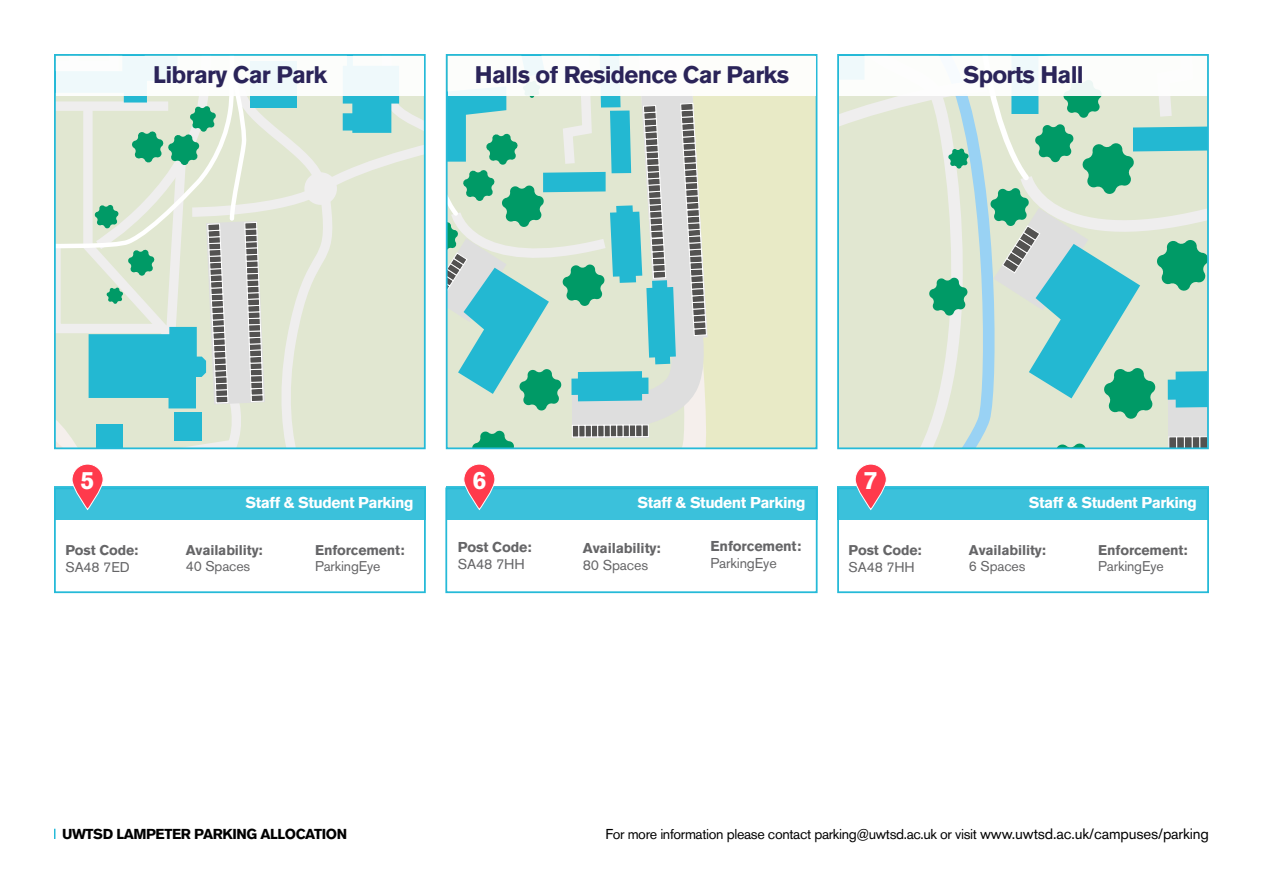
<style>
.page{position:relative;width:1263px;height:893px;background:#fff}
.page>*{position:absolute;margin:0;border:0;box-sizing:border-box;transform-origin:0 0}
.t1{font:700 24.9px "Akzidenz Grotesk BQ";color:#fff}
.t2{font:700 23.85px "Akzidenz Grotesk BQ";letter-spacing:-.03em;color:#2b2459}
.t3{font:700 15.6px "Akzidenz Grotesk BQ";letter-spacing:-.03em;color:#fff}
.t4{font:14.25px "Akzidenz Grotesk BQ";letter-spacing:-.025em;color:#000}
.t5{font:700 14.25px "Akzidenz Grotesk BQ";letter-spacing:-.01em;color:#656567}
.t6{font:700 14.25px "Akzidenz Grotesk BQ";letter-spacing:-.03em;color:#000}
.t7{font:14.25px "Akzidenz Grotesk BQ";letter-spacing:-.01em;color:#656567}
.t8{font:700 13.95px "Akzidenz Grotesk BQ";letter-spacing:-.01em;color:#656567}
.t9{font:13.95px "Akzidenz Grotesk BQ";letter-spacing:-.01em;color:#656567}
.s1{font-size:15px}
</style>
<div class="page">
<svg style="left:57px;top:96px;width:366px;height:350px;background:#cbe0d2"></svg>
<div style="left:245px;top:242px;width:12px;height:6px;background:#535251"></div>
<div style="left:245px;top:241px;width:13px;height:8px;border:1px solid #fff"></div>
<div style="left:245px;top:235px;width:12px;height:7px;background:#535251"></div>
<div style="left:245px;top:235px;width:13px;height:7px;border:1px solid #fff"></div>
<div style="left:245px;top:229px;width:12px;height:7px;background:#535251"></div>
<div style="left:245px;top:228px;width:12px;height:8px;border:1px solid #fff"></div>
<div style="left:245px;top:222px;width:12px;height:7px;background:#535251"></div>
<div style="left:244px;top:222px;width:13px;height:8px;border:1px solid #fff"></div>
<div style="left:246px;top:267px;width:12px;height:7px;background:#535251"></div>
<div style="left:246px;top:267px;width:13px;height:7px;border:1px solid #fff"></div>
<div style="left:246px;top:261px;width:12px;height:7px;background:#535251"></div>
<div style="left:246px;top:260px;width:13px;height:8px;border:1px solid #fff"></div>
<div style="left:246px;top:254px;width:12px;height:7px;background:#535251"></div>
<div style="left:246px;top:254px;width:12px;height:8px;border:1px solid #fff"></div>
<div style="left:246px;top:248px;width:12px;height:7px;background:#535251"></div>
<div style="left:245px;top:248px;width:13px;height:7px;border:1px solid #fff"></div>
<div style="left:247px;top:293px;width:12px;height:6px;background:#535251"></div>
<div style="left:247px;top:292px;width:13px;height:8px;border:1px solid #fff"></div>
<div style="left:247px;top:286px;width:12px;height:7px;background:#535251"></div>
<div style="left:247px;top:286px;width:13px;height:7px;border:1px solid #fff"></div>
<div style="left:247px;top:280px;width:12px;height:7px;background:#535251"></div>
<div style="left:247px;top:279px;width:12px;height:8px;border:1px solid #fff"></div>
<div style="left:247px;top:273px;width:12px;height:7px;background:#535251"></div>
<div style="left:246px;top:273px;width:13px;height:8px;border:1px solid #fff"></div>
<div style="left:248px;top:318px;width:12px;height:7px;background:#535251"></div>
<div style="left:248px;top:318px;width:13px;height:7px;border:1px solid #fff"></div>
<div style="left:248px;top:312px;width:12px;height:7px;background:#535251"></div>
<div style="left:248px;top:311px;width:12px;height:8px;border:1px solid #fff"></div>
<div style="left:248px;top:305px;width:12px;height:7px;background:#535251"></div>
<div style="left:247px;top:305px;width:13px;height:8px;border:1px solid #fff"></div>
<div style="left:248px;top:299px;width:12px;height:7px;background:#535251"></div>
<div style="left:247px;top:299px;width:13px;height:7px;border:1px solid #fff"></div>
<div style="left:249px;top:344px;width:12px;height:7px;background:#535251"></div>
<div style="left:249px;top:343px;width:13px;height:8px;border:1px solid #fff"></div>
<div style="left:249px;top:337px;width:12px;height:7px;background:#535251"></div>
<div style="left:249px;top:337px;width:12px;height:8px;border:1px solid #fff"></div>
<div style="left:249px;top:331px;width:12px;height:7px;background:#535251"></div>
<div style="left:248px;top:331px;width:13px;height:7px;border:1px solid #fff"></div>
<div style="left:249px;top:325px;width:12px;height:6px;background:#535251"></div>
<div style="left:248px;top:324px;width:13px;height:8px;border:1px solid #fff"></div>
<div style="left:250px;top:369px;width:12px;height:7px;background:#535251"></div>
<div style="left:250px;top:369px;width:13px;height:7px;border:1px solid #fff"></div>
<div style="left:250px;top:363px;width:12px;height:7px;background:#535251"></div>
<div style="left:250px;top:362px;width:12px;height:8px;border:1px solid #fff"></div>
<div style="left:250px;top:356px;width:12px;height:7px;background:#535251"></div>
<div style="left:249px;top:356px;width:13px;height:8px;border:1px solid #fff"></div>
<div style="left:250px;top:350px;width:12px;height:7px;background:#535251"></div>
<div style="left:249px;top:350px;width:13px;height:7px;border:1px solid #fff"></div>
<div style="left:251px;top:395px;width:12px;height:7px;background:#535251"></div>
<div style="left:251px;top:394px;width:13px;height:8px;border:1px solid #fff"></div>
<div style="left:251px;top:388px;width:12px;height:7px;background:#535251"></div>
<div style="left:251px;top:388px;width:12px;height:8px;border:1px solid #fff"></div>
<div style="left:251px;top:382px;width:12px;height:7px;background:#535251"></div>
<div style="left:250px;top:382px;width:13px;height:7px;border:1px solid #fff"></div>
<div style="left:250px;top:376px;width:12px;height:6px;background:#535251"></div>
<div style="left:250px;top:375px;width:13px;height:8px;border:1px solid #fff"></div>
<div style="left:216px;top:396px;width:12px;height:7px;background:#535251"></div>
<div style="left:216px;top:396px;width:12px;height:7px;border:1px solid #fff"></div>
<div style="left:216px;top:390px;width:12px;height:6px;background:#535251"></div>
<div style="left:215px;top:389px;width:13px;height:8px;border:1px solid #fff"></div>
<div style="left:215px;top:383px;width:12px;height:7px;background:#535251"></div>
<div style="left:215px;top:383px;width:13px;height:7px;border:1px solid #fff"></div>
<div style="left:215px;top:377px;width:12px;height:7px;background:#535251"></div>
<div style="left:215px;top:376px;width:13px;height:8px;border:1px solid #fff"></div>
<div style="left:54px;top:54px;width:372px;height:395px;border:2px solid #25bad8"></div>
<div style="left:54px;top:487px;width:372px;height:106px;border:2px solid #25bad8"></div>
<div style="left:55px;top:487px;width:371px;height:33px;background:#3bc1db"></div>
<svg style="left:72px;top:464px;width:31px;height:45px"></svg>
<div style="left:72px;top:464px;width:32px;height:46px;border:1px solid #fff;border-radius:16px"></div>
<div style="left:57px;top:56px;width:367px;height:40px;background:linear-gradient(to right,#f5fbfc,#f7fcfb)"></div>
<div style="left:734px;top:96px;width:80px;height:350px;background:#e8eac6"></div>
<svg style="left:449px;top:96px;width:285px;height:350px;background:#afd3c7"></svg>
<div style="left:446px;top:54px;width:371px;height:395px;border:2px solid #25bad8"></div>
<div style="left:445px;top:487px;width:372px;height:106px;border:2px solid #25bad8"></div>
<div style="left:446px;top:487px;width:371px;height:33px;background:#3bc1db"></div>
<svg style="left:464px;top:464px;width:31px;height:45px"></svg>
<div style="left:463px;top:464px;width:32px;height:46px;border:1px solid #fff;border-radius:16px"></div>
<div style="left:448px;top:56px;width:368px;height:40px;background:#fff"></div>
<svg style="left:840px;top:96px;width:366px;height:350px;background:#bcdbcc"></svg>
<div style="left:837px;top:54px;width:372px;height:395px;border:2px solid #25bad8"></div>
<div style="left:837px;top:487px;width:372px;height:106px;border:2px solid #25bad8"></div>
<div style="left:838px;top:487px;width:371px;height:33px;background:#3bc1db"></div>
<svg style="left:855px;top:464px;width:31px;height:45px"></svg>
<div style="left:855px;top:464px;width:32px;height:46px;border:1px solid #fff;border-radius:16px"></div>
<div style="left:840px;top:56px;width:367px;height:40px;background:#fff"></div>
<p class="t2" style="left:153px;top:61px;width:176px">Library Car Park</p>
<p class="t2" style="left:475px;top:61px;width:316px">Halls of Residence Car Parks</p>
<p class="t2" style="left:963px;top:61px;width:122px">Sports Hall</p>
<p class="t1" style="left:81px;top:466px;width:15px">5</p>
<p class="t8" style="left:65px;top:542px;width:74px">Post Code:</p>
<p class="t9" style="left:65px;top:558px;width:66px">SA48 7ED</p>
<p class="t3" style="left:246px;top:494px;width:170px">Staff &amp; Student Parking</p>
<p class="t8" style="left:186px;top:542px;width:78px">Availability:</p>
<p class="t9" style="left:186px;top:558px;width:66px">40 Spaces</p>
<p class="t8" style="left:315px;top:542px;width:91px">Enforcement:</p>
<p class="t9" style="left:315px;top:558px;width:67px">ParkingEye</p>
<p class="t1" style="left:472px;top:466px;width:15px">6</p>
<p class="t5" style="left:458px;top:538px;width:75px">Post Code:</p>
<p class="t7" style="left:458px;top:555px;width:69px">SA48 7HH</p>
<p class="t1" style="left:864px;top:466px;width:15px">7</p>
<p class="t3" style="left:637px;top:494px;width:170px">Staff &amp; Student Parking</p>
<p class="t3" style="left:1029px;top:494px;width:170px">Staff &amp; Student Parking</p>
<p class="t5" style="left:583px;top:539px;width:79px">Availability:</p>
<p class="t7" style="left:583px;top:556px;width:67px">80 Spaces</p>
<p class="t5" style="left:710px;top:538px;width:92px">Enforcement:</p>
<p class="t7" style="left:710px;top:555px;width:68px">ParkingEye</p>
<p class="t8" style="left:849px;top:542px;width:74px">Post Code:</p>
<p class="t9" style="left:849px;top:558px;width:68px">SA48 7HH</p>
<p class="t8" style="left:969px;top:542px;width:78px">Availability:</p>
<p class="t9" style="left:969px;top:558px;width:58px">6 Spaces</p>
<p class="t8" style="left:1098px;top:542px;width:91px">Enforcement:</p>
<p class="t9" style="left:1098px;top:558px;width:67px">ParkingEye</p>
<p class="t6" style="left:62px;top:826px;width:287px">UWTSD LAMPETER PARKING ALLOCATION</p>
<p class="t4" style="left:605px;top:825px;width:605px">For more information please contact parking@uwtsd.ac.uk or visit <span class="s1">www.uwtsd.ac.uk/campuses/parking</span></p>
</div>
